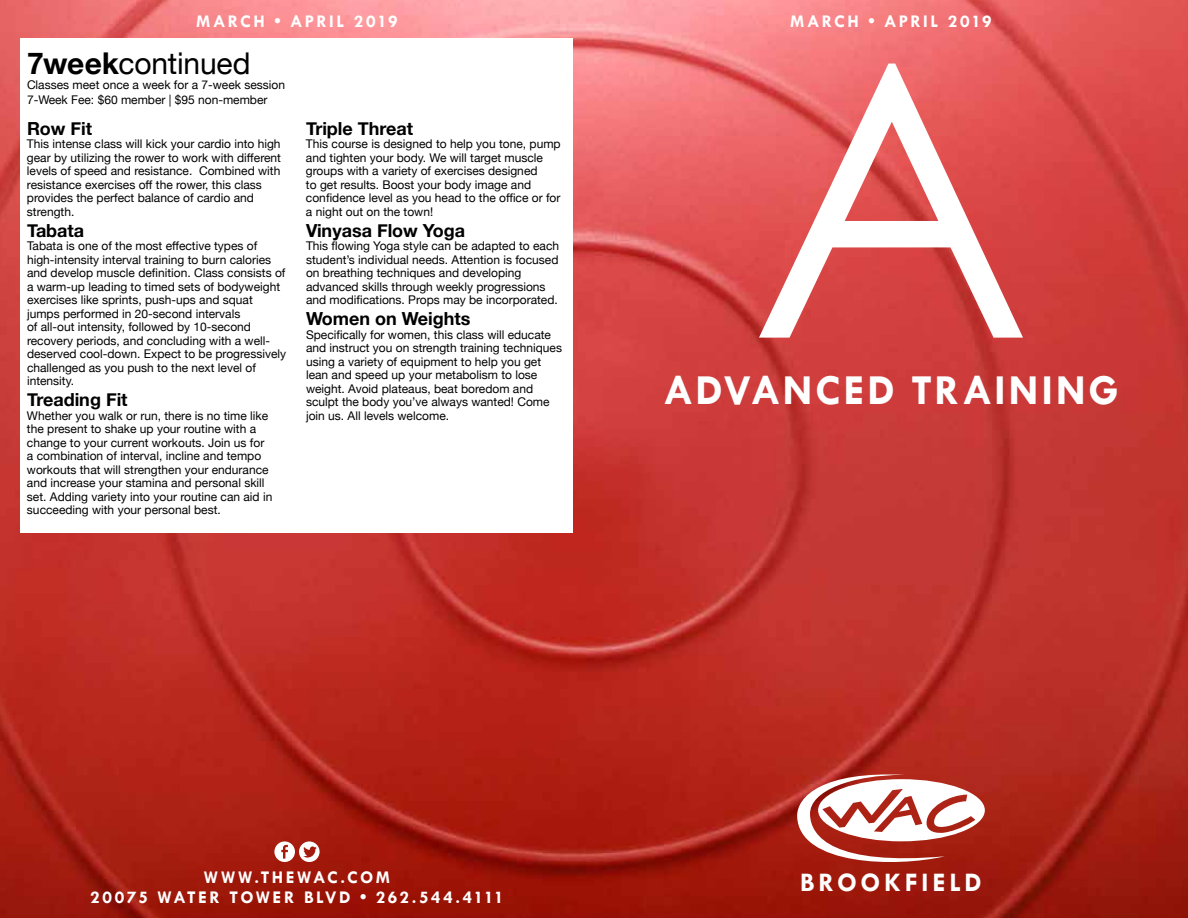
<style>
.page{position:relative;width:1188px;height:918px;background:#fff}
.page>*{position:absolute;margin:0;border:0;box-sizing:border-box;transform-origin:0 0}
.t1{font:381.6px "Century Gothic";color:#fff}
.t2{font:700 43.05px "Tw Cen";letter-spacing:.065em;color:#fff}
.t3{font:30px "Helvetica Neue";letter-spacing:-.005em;color:#000}
.t4{font:700 27px "Tw Cen";letter-spacing:.135em;color:#fff}
.t5{font:700 18px "Tw Cen";letter-spacing:.13em;color:#fff}
.t6{font:700 18px "Helvetica Neue";color:#000}
.t7{font:12px/13.5px "Helvetica Neue";color:#000}
.s1{font-weight:700}
</style>
<div class="page">
<img style="left:0;top:0;width:1188px;height:918px">
<svg style="left:274px;top:841px;width:46px;height:21px"></svg>
<svg style="left:796px;top:771px;width:189px;height:97px"></svg>
<div style="left:21px;top:38px;width:552px;height:494px;background:#fff"></div>
<h3 class="t5" style="left:196px;top:10px;width:203px">MARCH • APRIL 2019</h3>
<h3 class="t5" style="left:790px;top:10px;width:203px">MARCH • APRIL 2019</h3>
<h3 class="t3" style="left:27px;top:42px;width:225px"><span class="s1">7week</span>continued</h3>
<p class="t7" style="left:27px;top:78px;width:260px;line-height:15px">Classes meet once a week for a 7-week session<br>7-Week Fee: $60 member | $95 non-member</p>
<h3 class="t6" style="left:27px;top:114px;width:67px">Row Fit</h3>
<p class="t7" style="left:27px;top:138px;width:256px">This intense class will kick your cardio into high gear by utilizing the rower to work with different levels of speed and resistance. Combined with resistance exercises off the rower, this class provides the perfect balance of cardio and strength.</p>
<h3 class="t6" style="left:27px;top:216px;width:59px">Tabata</h3>
<p class="t7" style="left:27px;top:240px;width:261px">Tabata is one of the most effective types of high-intensity interval training to burn calories and develop muscle definition. Class consists of a warm-up leading to timed sets of bodyweight exercises like sprints, push-ups and squat jumps performed in 20-second intervals<br>of all-out intensity, followed by 10-second recovery periods, and concluding with a well&shy;deserved cool-down. Expect to be progressively challenged as you push to the next level of intensity.</p>
<h3 class="t6" style="left:27px;top:386px;width:102px">Treading Fit</h3>
<p class="t7" style="left:27px;top:409px;width:247px">Whether you walk or run, there is no time like the present to shake up your routine with a change to your current workouts. Join us for a combination of interval, incline and tempo workouts that will strengthen your endurance and increase your stamina and personal skill set. Adding variety into your routine can aid in succeeding with your personal best.</p>
<h3 class="t6" style="left:306px;top:114px;width:109px">Triple Threat</h3>
<p class="t7" style="left:306px;top:138px;width:256px">This course is designed to help you tone, pump and tighten your body. We will target muscle groups with a variety of exercises designed<br>to get results. Boost your body image and confidence level as you head to the office or for a night out on the town!</p>
<h3 class="t6" style="left:306px;top:216px;width:161px">Vinyasa Flow Yoga</h3>
<p class="t7" style="left:306px;top:240px;width:255px">This flowing Yoga style can be adapted to each student’s individual needs. Attention is focused on breathing techniques and developing advanced skills through weekly progressions and modifications. Props may be incorporated.</p>
<h3 class="t6" style="left:306px;top:305px;width:166px">Women on Weights</h3>
<p class="t7" style="left:306px;top:328px;width:258px">Specifically for women, this class will educate and instruct you on strength training techniques using a variety of equipment to help you get lean and speed up your metabolism to lose weight. Avoid plateaus, beat boredom and sculpt the body you’ve always wanted! Come join us. All levels welcome.</p>
<h1 class="t1" style="left:750px;top:-33px;width:284px">A</h1>
<h2 class="t2" style="left:664px;top:364px;width:456px">ADVANCED TRAINING</h2>
<h3 class="t5" style="left:204px;top:866px;width:188px">WWW.THEWAC.COM</h3>
<h3 class="t5" style="left:90px;top:887px;width:415px">20075 WATER TOWER BLVD • 262.544.4111</h3>
<h3 class="t4" style="left:800px;top:866px;width:183px">BROOKFIELD</h3>
</div>
